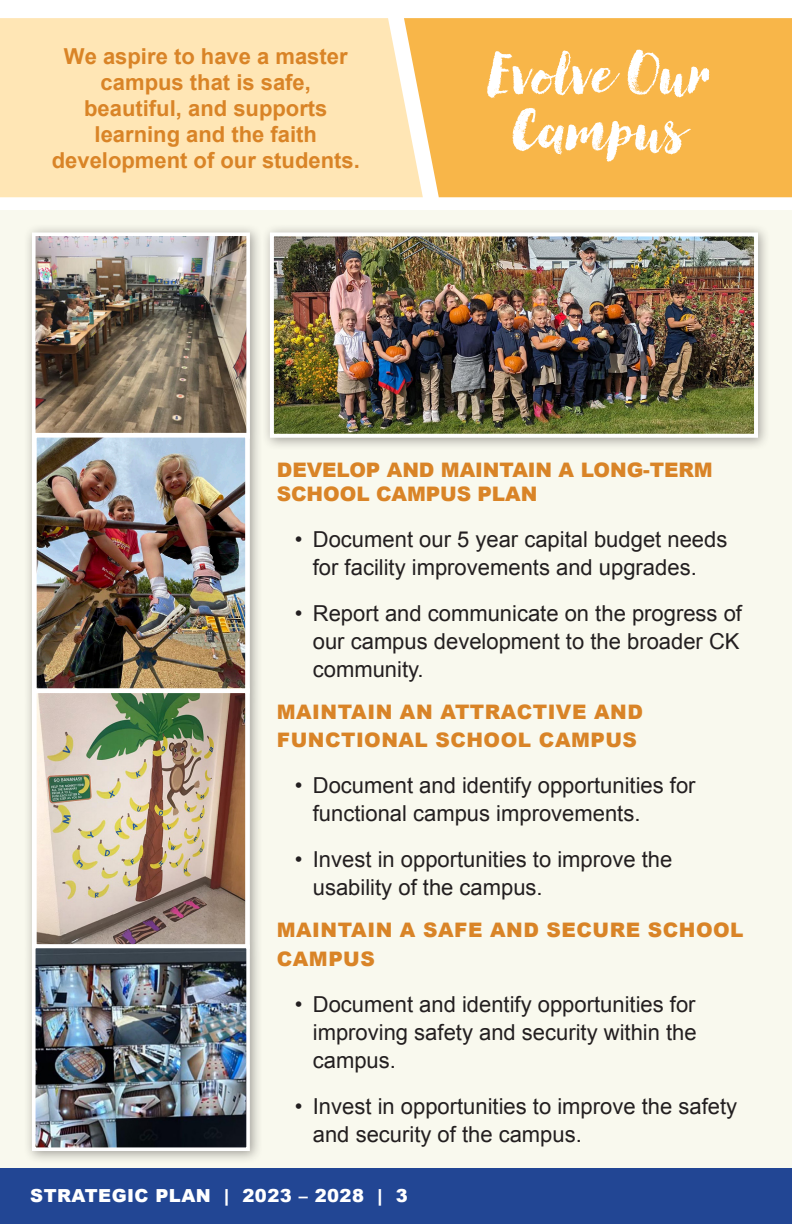
<style>
.page{position:relative;width:792px;height:1224px;background:#fff}
.page>*{position:absolute;margin:0;border:0;box-sizing:border-box;transform-origin:0 0}
.t1{font:800 56px/56px "Canvas Script";color:#fff;text-align:center}
.t2{font:22px/28px "Arial";color:#231f20}
.Paragraph{font:700 22px/26px "Arial";color:#d98427;text-align:center}
.t3{font:900 20px/28.8px "Arial";letter-spacing:.025em;color:#d98427}
.t4{font:900 20px/24px "Arial";letter-spacing:-.005em;color:#d98427}
.t5{font:900 18px "Arial";letter-spacing:.025em;color:#fff}
</style>
<div class="page">
<div style="left:0;top:210px;width:792px;height:990px;background:#f9f9ee"></div>
<div style="left:423px;top:18px;width:369px;height:179px;background:#f8b649"></div>
<div style="left:0;top:18px;width:423px;height:179px;background:#ffe6b5"></div>
<div style="left:23px;top:224px;width:240px;height:940px;background:#231f20;opacity:.4"></div>
<img style="left:37px;top:237px;width:208px;height:196px">
<div style="left:32px;top:232px;width:218px;height:207px;border:4px solid #fff"></div>
<img style="left:37px;top:439px;width:208px;height:707px">
<div style="left:32px;top:433px;width:218px;height:260px;border:5px solid #fff"></div>
<div style="left:32px;top:688px;width:218px;height:261px;border:5px solid #fff"></div>
<div style="left:32px;top:945px;width:218px;height:206px;border:4px solid #fff"></div>
<div style="left:261px;top:224px;width:510px;height:226px;background:#231f20;opacity:.4"></div>
<img style="left:275px;top:237px;width:478px;height:196px">
<div style="left:270px;top:232px;width:488px;height:206px;border:4px solid #fff"></div>
<div style="left:0;top:1168px;width:792px;height:56px;background:#224694"></div>
<p class="Paragraph" style="left:52px;top:44px;width:310px">We aspire to have a master campus that is safe, beautiful, and supports learning and the faith development of our students.</p>
<p class="t1" style="left:490px;top:47px;width:224px">Evolve Our<br>Campus</p>
<p class="t4" style="left:277px;top:457px;width:437px">DEVELOP AND MAINTAIN A LONG-TERM<br>SCHOOL CAMPUS PLAN</p>
<p class="t2" style="left:295px;top:525px;width:434px;text-align:center">• Document our 5 year capital budget needs for facility improvements and upgrades.</p>
<p class="t2" style="left:313px;top:599px;width:431px;text-align:justify;text-indent:-18px">• Report and communicate on the progress of our campus development to the broader CK community.</p>
<p class="t3" style="left:277px;top:696px;width:368px">MAINTAIN AN ATTRACTIVE AND<br>FUNCTIONAL SCHOOL CAMPUS</p>
<p class="t2" style="left:313px;top:772px;width:384px;text-indent:-18px">• Document and identify opportunities for functional campus improvements.</p>
<p class="t2" style="left:313px;top:846px;width:361px;text-indent:-18px">• Invest in opportunities to improve the usability of the campus.</p>
<p class="t3" style="left:277px;top:915px;width:468px">MAINTAIN A SAFE AND SECURE SCHOOL<br>CAMPUS</p>
<p class="t2" style="left:313px;top:991px;width:385px;text-align:justify;text-indent:-18px">• Document and identify opportunities for improving safety and security within the campus.</p>
<p class="t2" style="left:313px;top:1093px;width:426px;text-indent:-18px">• Invest in opportunities to improve the safety and security of the campus.</p>
<p class="t5" style="left:30px;top:1182px;width:379px">STRATEGIC PLAN | 2023 – 2028 | 3</p>
</div>
